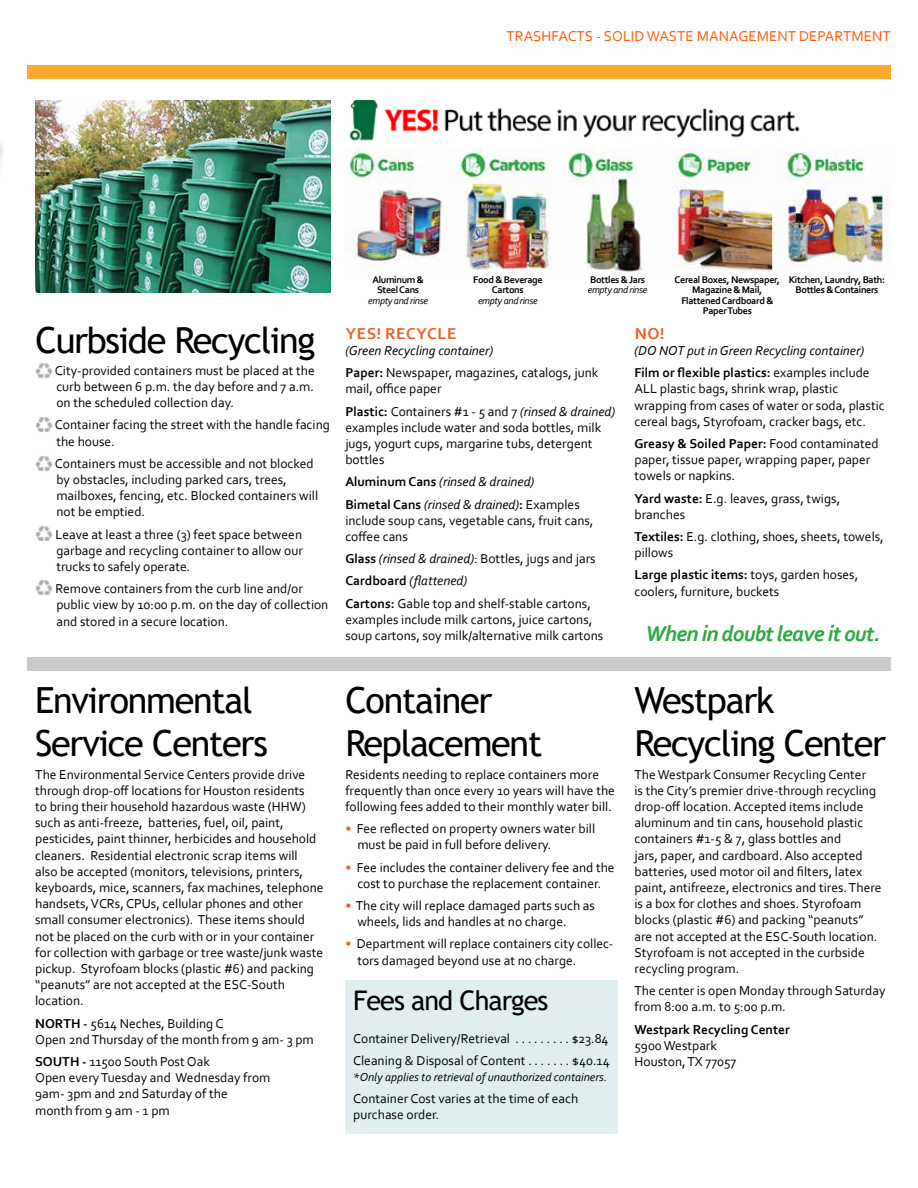
<style>
.page{position:relative;width:918px;height:1188px;background:#fff}
.page>*{position:absolute;margin:0;border:0;box-sizing:border-box;transform-origin:0 0}
.t1{font:36px/43.2px "Trebuchet MS";letter-spacing:-.035em;color:#000}
.t2{font:27px "Trebuchet MS";letter-spacing:-.035em;color:#000}
.t3{font:italic 700 22.5px "Corbel";letter-spacing:-.035em;color:#2fa745}
.t4{font:700 16.5px "Corbel";letter-spacing:.04em;color:#f15d22}
.t5{font:15px "Corbel";color:#ff5c0b}
.t6{font:13.5px/16.2px "Corbel";color:#000}
.t7{font:italic 13.5px/22.2px "Corbel";color:#000}
.t8{font:700 13.5px "Corbel";color:#000}
.t9{font:italic 12px "Corbel";color:#000}
.t10{font:700 10.2px/10.5px "Corbel";letter-spacing:-.035em;color:#000;text-align:center}
.t11{font:italic 10.2px "Corbel";letter-spacing:-.035em;color:#000}
.s1{font-style:italic}
.s2{font-weight:700}
.s3{font-weight:700;font-style:normal}
.s4{font-style:normal}
.s5{color:#f15d22}
</style>
<div class="page">
<div style="left:27px;top:65px;width:864px;height:13px;background:#ffa830"></div>
<div style="left:27px;top:657px;width:864px;height:14px;background:#cbcbcb"></div>
<img style="left:35px;top:100px;width:295px;height:192px">
<div style="left:345px;top:981px;width:273px;height:153px;background:#e1eeef"></div>
<img style="left:345px;top:148px;width:546px;height:124px">
<img style="left:349px;top:100px;width:451px;height:41px">
<img style="left:36px;top:363px;width:16px;height:15px">
<img style="left:36px;top:417px;width:16px;height:15px">
<img style="left:36px;top:456px;width:16px;height:15px">
<img style="left:36px;top:526px;width:16px;height:15px">
<img style="left:36px;top:580px;width:16px;height:15px">
<p class="t5" style="left:507px;top:27px;width:386px">TRASHFACTS - SOLID WASTE MANAGEMENT DEPARTMENT</p>
<h1 class="t1" style="left:35px;top:318px;width:282px">Curbside Recycling</h1>
<p class="t6" style="left:55px;top:362px;width:261px;text-align:justify">City-provided containers must be placed at the curb between 6 p.m. the day before and 7 a.m. on the scheduled collection day.</p>
<p class="t6" style="left:55px;top:417px;width:277px">Container facing the street with the handle facing the house.</p>
<p class="t6" style="left:55px;top:455px;width:265px">Containers must be accessible and not blocked by obstacles, including parked cars, trees, mailboxes, fencing, etc. Blocked containers will not be emptied.</p>
<p class="t6" style="left:56px;top:526px;width:249px;text-align:justify">Leave at least a three (3) feet space between garbage and recycling container to allow our trucks to safely operate.</p>
<p class="t6" style="left:56px;top:580px;width:274px">Remove containers from the curb line and/or public view by 10:00 p.m. on the day of collection and stored in a secure location.</p>
<p class="t10" style="left:372px;top:274px;width:53px">Aluminum &amp;<br>Steel Cans</p>
<p class="t11" style="left:368px;top:294px;width:61px">empty and rinse</p>
<p class="t10" style="left:473px;top:274px;width:71px">Food &amp; Beverage<br>Cartons</p>
<p class="t11" style="left:478px;top:294px;width:61px">empty and rinse</p>
<p class="t10" style="left:590px;top:274px;width:57px">Bottles &amp; Jars</p>
<p class="t11" style="left:588px;top:283px;width:61px">empty and rinse</p>
<p class="t10" style="left:675px;top:274px;width:107px">Cereal Boxes, Newspaper,<br>Magazine &amp; Mail,<br>Flattened Cardboard &amp;<br>Paper Tubes</p>
<p class="t10" style="left:789px;top:274px;width:98px">Kitchen, Laundry, Bath:<br>Bottles &amp; Containers</p>
<p class="t4" style="left:346px;top:323px;width:112px">YES! RECYCLE</p>
<p class="t6" style="left:345px;top:339px;width:255px;line-height:22.2px"><span class="s1">(Green Recycling container)<br></span><span class="s2">Paper:</span> Newspaper, magazines, catalogs, junk</p>
<p class="t6" style="left:345px;top:378px;width:271px;line-height:22.2px">mail, office paper<br><span class="s2">Plastic:</span> Containers #1 - 5 and 7 <span class="s1">(rinsed &amp; drained)</span></p>
<p class="t6" style="left:345px;top:419px;width:257px">examples include water and soda bottles, milk jugs, yogurt cups, margarine tubs, detergent bottles</p>
<p class="t7" style="left:345px;top:471px;width:236px"><span class="s3">Aluminum Cans</span> (rinsed &amp; drained)<br><span class="s3">Bimetal Cans</span> (rinsed &amp; drained)<span class="s3">:</span> <span class="s4">Examples</span></p>
<p class="t6" style="left:345px;top:512px;width:250px">include soup cans, vegetable cans, fruit cans, coffee cans</p>
<p class="t6" style="left:345px;top:547px;width:252px;line-height:22.2px"><span class="s2">Glass</span> <span class="s1">(rinsed &amp; drained)</span>: Bottles, jugs and jars<br><span class="s2">Cardboard</span> <span class="s1">(flattened)<br></span><span class="s2">Cartons:</span> Gable top and shelf-stable cartons,</p>
<p class="t6" style="left:345px;top:611px;width:259px">examples include milk cartons, juice cartons, soup cartons, soy milk/alternative milk cartons</p>
<p class="t4" style="left:635px;top:323px;width:31px">NO!</p>
<p class="t7" style="left:634px;top:339px;width:237px">(DO NOT put in Green Recycling container)<br><span class="s3">Film or flexible plastics:</span> <span class="s4">examples include</span></p>
<p class="t6" style="left:634px;top:381px;width:252px">ALL plastic bags, shrink wrap, plastic wrapping from cases of water or soda, plastic cereal bags, Styrofoam, cracker bags, etc.</p>
<p class="t6" style="left:634px;top:435px;width:246px"><span class="s2">Greasy &amp; Soiled Paper:</span> Food contaminated paper, tissue paper, wrapping paper, paper towels or napkins.</p>
<p class="t6" style="left:634px;top:490px;width:207px"><span class="s2">Yard waste:</span> E.g. leaves, grass, twigs, branches</p>
<p class="t6" style="left:634px;top:528px;width:251px"><span class="s2">Textiles:</span> E.g. clothing, shoes, sheets, towels, pillows</p>
<p class="t6" style="left:634px;top:567px;width:225px"><span class="s2">Large plastic items:</span> toys, garden hoses, coolers, furniture, buckets</p>
<h3 class="t3" style="left:645px;top:619px;width:236px">When in doubt leave it out.</h3>
<h1 class="t1" style="left:35px;top:679px;width:234px">Environmental<br>Service Centers</h1>
<p class="t6" style="left:35px;top:766px;width:290px">The Environmental Service Centers provide drive through drop-off locations for Houston residents<br>to bring their household hazardous waste (HHW) such as anti-freeze, batteries, fuel, oil, paint, pesticides, paint thinner, herbicides and household cleaners. Residential electronic scrap items will<br>also be accepted (monitors, televisions, printers, keyboards, mice, scanners, fax machines, telephone handsets, VCRs, CPUs, cellular phones and other small consumer electronics). These items should not be placed on the curb with or in your container for collection with garbage or tree waste/junk waste pickup. Styrofoam blocks (plastic #6) and packing “peanuts” are not accepted at the ESC-South location.</p>
<p class="t6" style="left:35px;top:1015px;width:280px"><span class="s2">NORTH -</span> 5614 Neches, Building C<br>Open 2nd Thursday of the month from 9 am- 3 pm</p>
<p class="t6" style="left:35px;top:1053px;width:237px"><span class="s2">SOUTH -</span> 11500 South Post Oak<br>Open every Tuesday and Wednesday from<br>9am- 3pm and 2nd Saturday of the<br>month from 9 am - 1 pm</p>
<h1 class="t1" style="left:345px;top:679px;width:198px">Container<br>Replacement</h1>
<p class="t6" style="left:345px;top:766px;width:271px">Residents needing to replace containers more frequently than once every 10 years will have the following fees added to their monthly water bill.</p>
<p class="t6" style="left:357px;top:820px;width:239px;text-indent:-12px"><span class="s5">•</span> Fee reflected on property owners water bill must be paid in full before delivery.</p>
<p class="t6" style="left:345px;top:859px;width:271px;text-align:center"><span class="s5">•</span> Fee includes the container delivery fee and the cost to purchase the replacement container.</p>
<p class="t6" style="left:357px;top:897px;width:239px;text-indent:-12px"><span class="s5">•</span> The city will replace damaged parts such as wheels, lids and handles at no charge.</p>
<p class="t6" style="left:357px;top:935px;width:257px;text-indent:-12px"><span class="s5">•</span> Department will replace containers city collec&shy;tors damaged beyond use at no charge.</p>
<h2 class="t2" style="left:353px;top:984px;width:197px">Fees and Charges</h2>
<p class="t6" style="left:353px;top:1027px;width:258px;line-height:22.2px">Container Delivery/Retrieval . . . . . . . . . $23.84<br>Cleaning &amp; Disposal of Content . . . . . . . $40.14</p>
<p class="t9" style="left:353px;top:1070px;width:255px">*Only applies to retrieval of unauthorized containers.</p>
<p class="t6" style="left:353px;top:1090px;width:226px">Container Cost varies at the time of each purchase order.</p>
<h1 class="t1" style="left:634px;top:679px;width:253px">Westpark<br>Recycling Center</h1>
<p class="t6" style="left:634px;top:766px;width:249px">The Westpark Consumer Recycling Center<br>is the City’s premier drive-through recycling drop-off location. Accepted items include aluminum and tin cans, household plastic containers #1-5 &amp; 7, glass bottles and<br>jars, paper, and cardboard. Also accepted batteries, used motor oil and filters, latex paint, antifreeze, electronics and tires. There is a box for clothes and shoes. Styrofoam blocks (plastic #6) and packing “peanuts” are not accepted at the ESC-South location.<br>Styrofoam is not accepted in the curbside recycling program.</p>
<p class="t6" style="left:634px;top:982px;width:252px">The center is open Monday through Saturday from 8:00 a.m. to 5:00 p.m.</p>
<p class="t8" style="left:634px;top:1021px;width:157px">Westpark Recycling Center</p>
<p class="t6" style="left:634px;top:1037px;width:103px">5900 Westpark<br>Houston, TX 77057</p>
</div>
